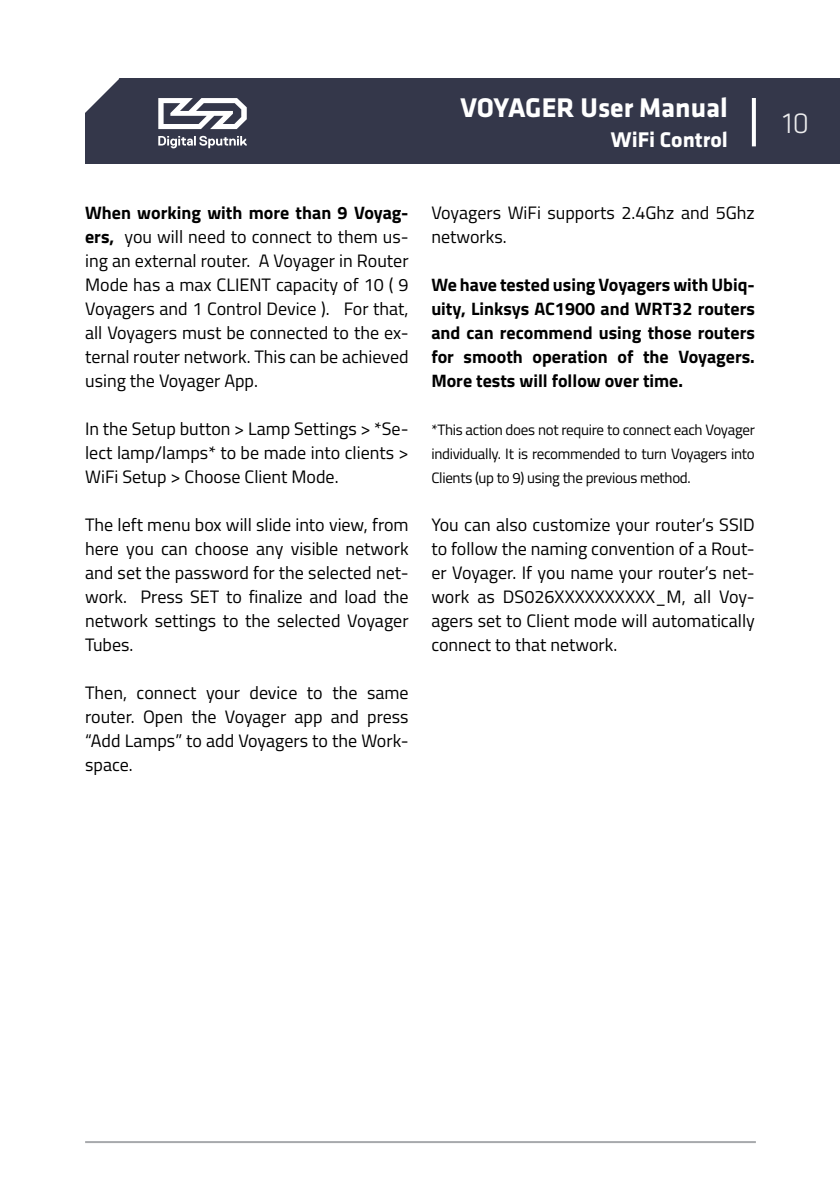
<style>
.page{position:relative;width:840px;height:1191px;background:#fff}
.page>*{position:absolute;margin:0;border:0;box-sizing:border-box;transform-origin:0 0}
.t1{font:300 30px "Klavika";color:#ededee}
.t2{font:700 28px "Klavika";color:#fff}
.t3{font:700 22px "Klavika";color:#fff}
.t4{font:18px/24px "Titillium Web";color:#000;text-align:justify}
.t5{font:700 18px/24px "Titillium Web";color:#000;text-align:justify}
.t6{font:15px/24px "Titillium Web";letter-spacing:-.02em;color:#000;text-align:justify}
.s1{font-weight:700}
</style>
<div class="page">
<div style="left:85px;top:79px;width:754px;height:85px;background:#34374a"></div>
<svg style="left:158px;top:136px;width:89px;height:12px"></svg>
<svg style="left:158px;top:98px;width:88px;height:31px"></svg>
<svg style="left:751px;top:98px;width:4px;height:48px"></svg>
<svg style="left:85px;top:78px;width:34px;height:35px"></svg>
<hr style="left:85px;top:1141px;width:670px;height:2px;background:#a7a9ac">
<h2 class="t2" style="left:460px;top:92px;width:269px">VOYAGER User Manual</h2>
<p class="t3" style="left:610px;top:128px;width:118px">WiFi Control</p>
<p class="t4" style="left:85px;top:200px;width:325px"><span class="s1">When working with more than 9 Voyag&shy;ers,</span> you will need to connect to them us&shy;ing an external router. A Voyager in Router Mode has a max CLIENT capacity of 10 ( 9<br>Voyagers and 1 Control Device ). For that, all Voyagers must be connected to the ex&shy;ternal router network. This can be achieved using the Voyager App.</p>
<p class="t4" style="left:85px;top:416px;width:325px">In the Setup button &gt; Lamp Settings &gt; *Se&shy;lect lamp/lamps* to be made into clients &gt; WiFi Setup &gt; Choose Client Mode.</p>
<p class="t4" style="left:85px;top:512px;width:325px">The left menu box will slide into view, from here you can choose any visible network and set the password for the selected net&shy;work. Press SET to finalize and load the network settings to the selected Voyager Tubes.</p>
<p class="t4" style="left:85px;top:680px;width:325px">Then, connect your device to the same router. Open the Voyager app and press “Add Lamps” to add Voyagers to the Work&shy;space.</p>
<p class="t4" style="left:431px;top:200px;width:325px">Voyagers WiFi supports 2.4Ghz and 5Ghz networks.</p>
<p class="t5" style="left:431px;top:272px;width:325px">We have tested using Voyagers with Ubiq&shy;uity, Linksys AC1900 and WRT32 routers and can recommend using those routers for smooth operation of the Voyagers.<br>More tests will follow over time.</p>
<p class="t6" style="left:431px;top:417px;width:325px">*This action does not require to connect each Voyager individually. It is recommended to turn Voyagers into Clients (up to 9) using the previous method.</p>
<p class="t4" style="left:431px;top:512px;width:325px">You can also customize your router’s SSID to follow the naming convention of a Rout&shy;er Voyager. If you name your router’s net&shy;work as DS026XXXXXXXXXX_M, all Voy&shy;agers set to Client mode will automatically connect to that network.</p>
<h1 class="t1" style="left:782px;top:107px;width:28px">10</h1>
</div>
